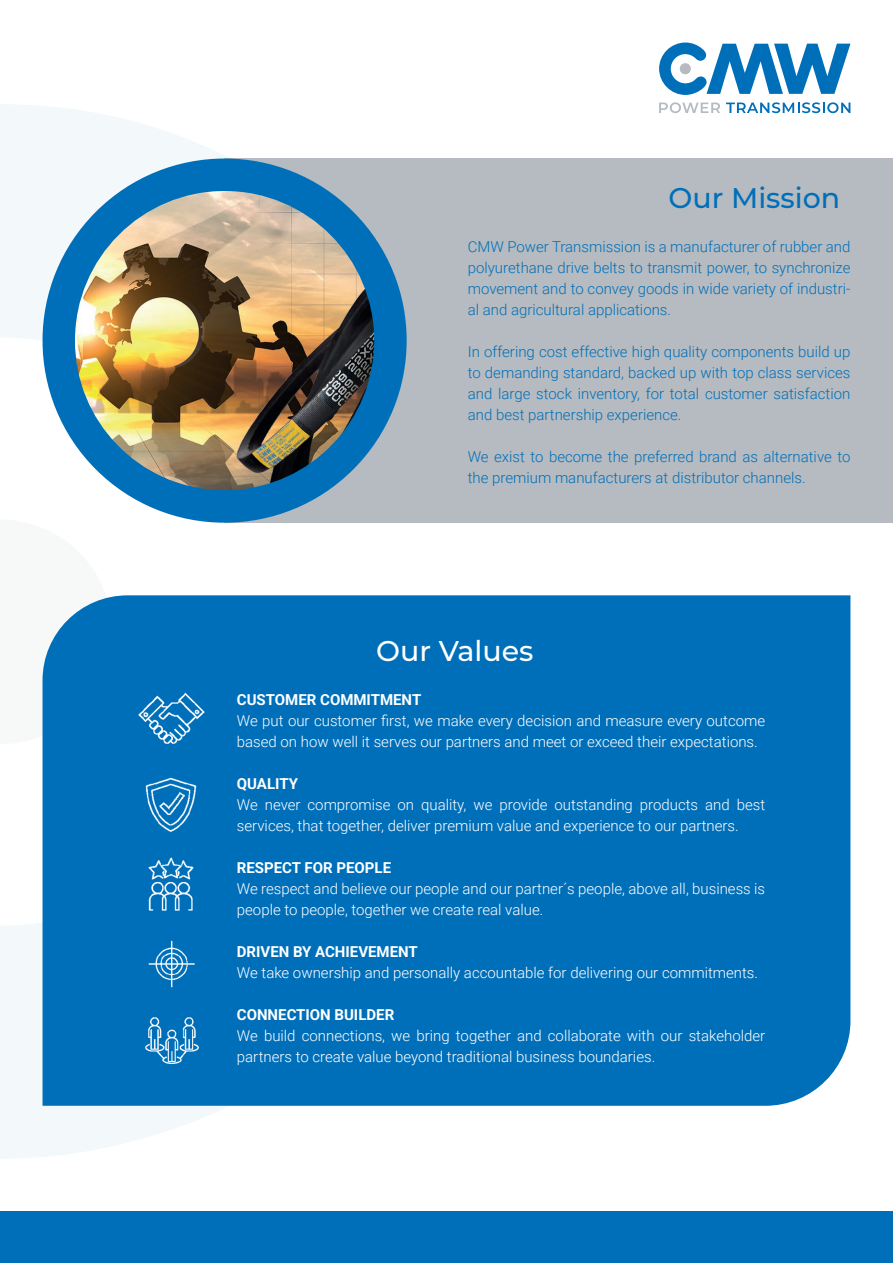
<style>
.page{position:relative;width:893px;height:1263px;background:#fff}
.page>*{position:absolute;margin:0;border:0;box-sizing:border-box;transform-origin:0 0}
.t1{font:500 28.5px "Montserrat";color:#006fba}
.t2{font:500 28.5px "Montserrat";color:#fff}
.t3{font:300 15px/21px "Roboto";color:#fff}
.t4{font:300 15px/21px "Roboto";color:#006fba;text-align:justify}
.t5{font:700 15px "Roboto";color:#fff}
</style>
<div class="page">
<svg style="left:0;top:105px;width:427px;height:1053px"></svg>
<svg style="left:0;top:518px;width:114px;height:228px"></svg>
<svg style="left:659px;top:43px;width:191px;height:52px"></svg>
<svg style="left:659px;top:102px;width:61px;height:11px"></svg>
<svg style="left:726px;top:102px;width:124px;height:11px"></svg>
<div style="left:43px;top:595px;width:807px;height:511px;background:#006fba"></div>
<div style="left:225px;top:159px;width:668px;height:364px;background:#b5bbc0"></div>
<svg style="left:25px;top:141px;width:399px;height:399px"></svg>
<img style="left:75px;top:191px;width:299px;height:299px;border-radius:148px">
<div style="left:0;top:1212px;width:893px;height:51px;background:#006fba"></div>
<img style="left:128px;top:682px;width:79px;height:68px">
<img style="left:128px;top:767px;width:79px;height:67px">
<img style="left:128px;top:849px;width:79px;height:68px">
<img style="left:139px;top:936px;width:65px;height:56px">
<img style="left:139px;top:1009px;width:68px;height:58px">
<h1 class="t1" style="left:668px;top:178px;width:173px">Our Mission</h1>
<p class="t4" style="left:468px;top:236px;width:384px">CMW Power Transmission is a manufacturer of rubber and polyurethane drive belts to transmit power, to synchronize movement and to convey goods in wide variety of industri&shy;al and agricultural applications.</p>
<p class="t4" style="left:468px;top:341px;width:384px">In offering cost effective high quality components build up to demanding standard, backed up with top class services and large stock inventory, for total customer satisfaction and best partnership experience.</p>
<p class="t4" style="left:468px;top:446px;width:384px">We exist to become the preferred brand as alternative to the premium manufacturers at distributor channels.</p>
<h1 class="t2" style="left:376px;top:631px;width:159px">Our Values</h1>
<p class="t5" style="left:237px;top:689px;width:186px">CUSTOMER COMMITMENT</p>
<p class="t3" style="left:237px;top:709px;width:530px">We put our customer first, we make every decision and measure every outcome based on how well it serves our partners and meet or exceed their expectations.</p>
<p class="t5" style="left:237px;top:773px;width:63px">QUALITY</p>
<p class="t3" style="left:237px;top:793px;width:530px">We never compromise on quality, we provide outstanding products and best services, that together, deliver premium value and experience to our partners.</p>
<p class="t5" style="left:237px;top:857px;width:156px">RESPECT FOR PEOPLE</p>
<p class="t3" style="left:237px;top:877px;width:530px">We respect and believe our people and our partner´s people, above all, business is people to people, together we create real value.</p>
<p class="t5" style="left:237px;top:941px;width:182px">DRIVEN BY ACHIEVEMENT</p>
<p class="t3" style="left:237px;top:961px;width:523px">We take ownership and personally accountable for delivering our commitments.</p>
<p class="t5" style="left:237px;top:1004px;width:159px">CONNECTION BUILDER</p>
<p class="t3" style="left:237px;top:1024px;width:530px">We build connections, we bring together and collaborate with our stakeholder partners to create value beyond traditional business boundaries.</p>
</div>
